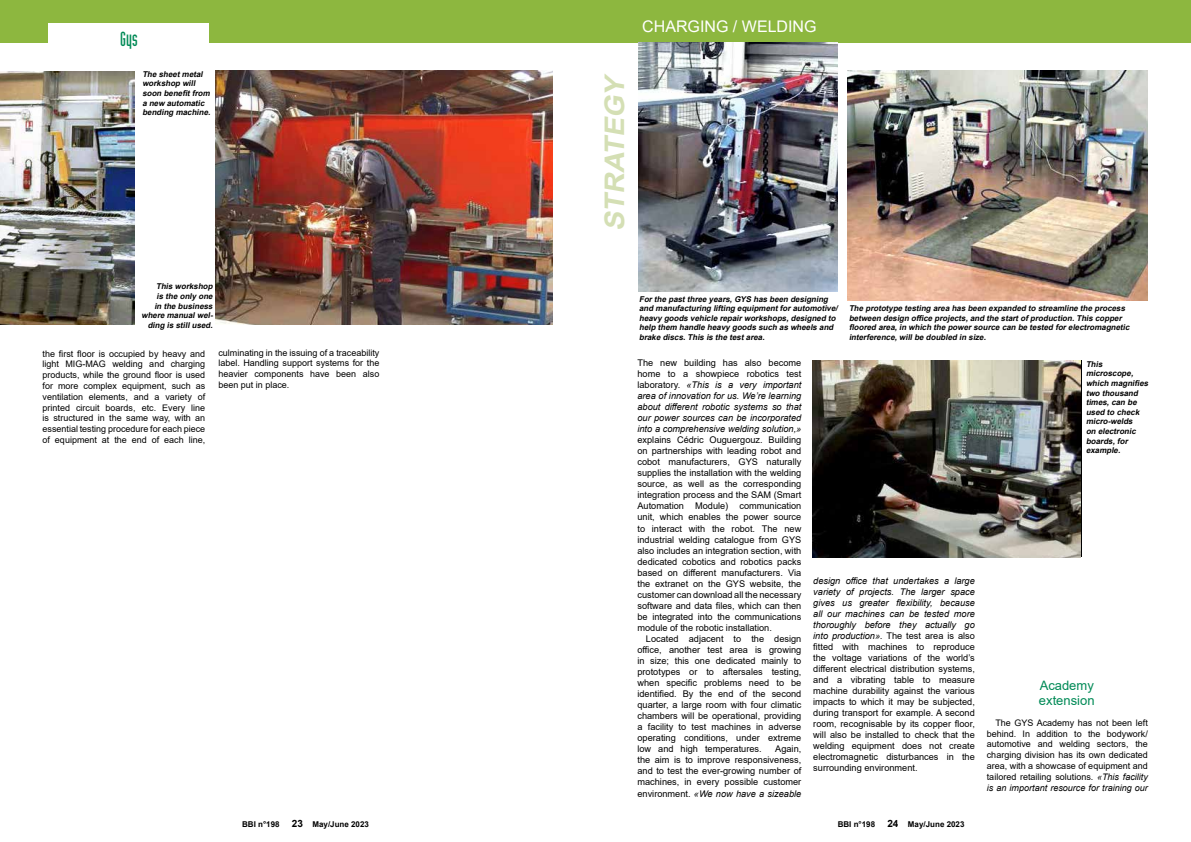
<style>
.page{position:relative;width:1191px;height:842px;background:#fff}
.page>*{position:absolute;margin:0;border:0;box-sizing:border-box;transform-origin:0 0}
.t1{font:italic 700 27px "Arial";color:#d4dfb4;scale:1.06 1}
.t2{font:20px "Industria Solid";color:#008a56}
.t3{font:16px "Arial";color:#fff}
.t4{font:13px "Arial";color:#008a56}
.t5{font:700 10px "Arial";color:#000}
.t6{font:9.2px/11px "Arial";color:#000;text-align:justify}
.t7{font:9px/10.8px "Arial";color:#000;text-align:justify}
.t8{font:italic 700 8px/9.6px "Arial";color:#000}
.t9{font:700 8px "Arial";color:#000}
.s1{font-style:italic}
</style>
<div class="page">
<div style="left:0;top:0;width:1191px;height:43px;background:#8db73f"></div>
<img style="left:0;top:71px;width:134px;height:254px">
<img style="left:215px;top:71px;width:338px;height:253px">
<img style="left:639px;top:43px;width:198px;height:248px">
<img style="left:848px;top:71px;width:299px;height:230px">
<img style="left:812px;top:360px;width:269px;height:197px">
<div style="left:48px;top:23px;width:161px;height:32px;background:#fff"></div>
<p class="t2" style="left:120px;top:28px;width:19px">Gys</p>
<p class="t8" style="left:142px;top:69px;width:72px">The sheetmetal workshop will soon benefitfrom a new automatic bending machine.</p>
<p class="t1" style="left:595px;top:231px;width:153px;rotate:-90deg">STRATEGY</p>
<p class="t3" style="left:642px;top:15px;width:176px">CHARGING / WELDING</p>
<p class="t8" style="left:156px;top:282px;width:60px">This workshop</p>
<p class="t8" style="left:141px;top:291px;width:75px;text-align:right">is the only one<br>in the business where manualwel&shy;ding is stillused.</p>
<p class="t8" style="left:639px;top:294px;width:202px">Forthe pastthree years,GYS has been designing and manufacturing lifting equipmentforautomotive/ heavy goods vehicle repairworkshops,designed to help them handle heavy goods such as wheels and brake discs.This is the testarea.</p>
<p class="t8" style="left:849px;top:304px;width:284px">The prototype testing area has been expanded to streamline the process between design office projects,and the startofproduction.This copper floored area,in which the powersource can be tested forelectromagnetic interference,willbe doubled in size.</p>
<p class="t8" style="left:1086px;top:359px;width:66px">This microscope, which magnifies two thousand times,can be used to check micro-welds<br>on electronic boards,for example.</p>
<p class="t7" style="left:43px;top:348px;width:164px">the first floor is occupied by heavy and light MIG-MAG welding and charging products, while the ground floor is used for more complex equipment, such as ventilation elements, and a variety of printed circuit boards, etc. Every line is structured in the same way, with an essential testing procedure for each piece of equipment at the end of each line,</p>
<p class="t7" style="left:218px;top:347px;width:163px">culminating in the issuing of a traceability label. Handling support systems for the heavier components have been also been put in place.</p>
<p class="t6" style="left:637px;top:357px;width:165px">The new building has also become home to a showpiece robotics test laboratory. <span class="s1">«This is a very important area of innovation for us. We’re learning about different robotic systems so that our power sources can be incorporated into a comprehensive welding solution,» </span>explains Cédric Ouguergouz. Building on partnerships with leading robot and cobot manufacturers, GYS naturally supplies the installation with the welding source, as well as the corresponding integration process and the SAM (Smart Automation Module) communication unit, which enables the power source to interact with the robot. The new industrial welding catalogue from GYS also includes an integration section, with dedicated cobotics and robotics packs based on different manufacturers. Via the extranet on the GYS website, the customer can download all the necessary software and data files, which can then be integrated into the communications module of the robotic installation.</p>
<p class="t6" style="left:637px;top:633px;width:165px;text-indent:9px">Located adjacent to the design office, another test area is growing in size; this one dedicated mainly to prototypes or to aftersales testing, when specific problems need to be identified. By the end of the second quarter, a large room with four climatic chambers will be operational, providing a facility to test machines in adverse operating conditions, under extreme low and high temperatures.</p>
<p class="t6" style="left:813px;top:575px;width:163px"><span class="s1">design office that undertakes a large variety of projects. The larger space gives us greater flexibility, because all our machines can be tested more thoroughly before they actually go into production».</span> The test area is also fitted with machines to reproduce the voltage variations of the world’s different electrical distribution systems, and a vibrating table to measure machine durability against the various impacts to which it may be subjected, during transport for example. A second room, recognisable by its copper floor, will also be installed to check that the welding equipment does not create electromagnetic disturbances in the surrounding environment.</p>
<p class="t4" style="left:1039px;top:676px;width:56px">Academy</p>
<p class="t4" style="left:1039px;top:692px;width:57px">extension</p>
<p class="t7" style="left:986px;top:717px;width:163px;text-indent:9px">The GYS Academy has not been left behind. In addition to the bodywork/ automotive and welding sectors, the charging division has its own dedicated area, with a showcase of equipment and tailored retailing solutions. <span class="s1">«This facility is an important resource for training our</span></p>
<p class="t6" style="left:637px;top:743px;width:165px;text-indent:138px">Again, the aim is to improve responsiveness, and to test the ever-growing number of machines, in every possible customer environment. <span class="s1">«We now have a sizeable</span></p>
<p class="t9" style="left:242px;top:818px;width:39px">BBI n°198</p>
<p class="t5" style="left:292px;top:816px;width:13px">23</p>
<p class="t9" style="left:312px;top:818px;width:58px">May/June 2023</p>
<p class="t9" style="left:837px;top:818px;width:39px">BBI n°198</p>
<p class="t5" style="left:887px;top:816px;width:13px">24</p>
<p class="t9" style="left:908px;top:818px;width:58px">May/June 2023</p>
</div>
